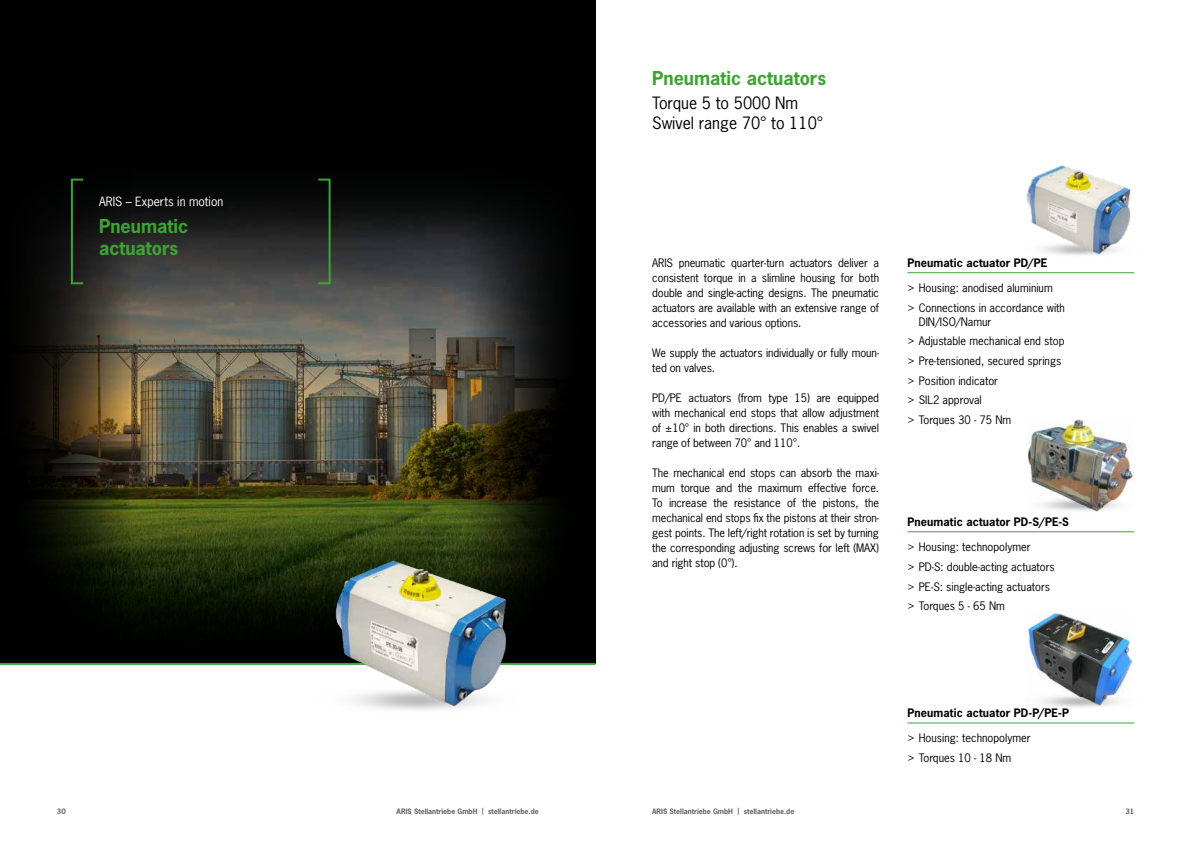
<style>
.page{position:relative;width:1191px;height:842px;background:#fff}
.page>*{position:absolute;margin:0;border:0;box-sizing:border-box;transform-origin:0 0}
.t1{font:700 18px/22px "News Gothic Std";color:#3da434}
.t2{font:16px/20px "News Gothic Std";color:#000}
.t3{font:12px "News Gothic Std";color:#fff}
.t4{font:11px/15px "News Gothic Std";color:#000}
.t5{font:700 11px "News Gothic Std";letter-spacing:.01em;color:#000}
.t6{font:700 7px "News Gothic Std";color:#636362}
</style>
<div class="page">
<img style="left:130px;top:240px;width:335px;height:328px">
<div style="left:0;top:0;width:595px;height:240px;background:#000"></div>
<svg style="left:0;top:178px;width:130px;height:390px;background:#1f1c11"></svg>
<svg style="left:465px;top:201px;width:130px;height:367px;background:#181811"></svg>
<svg style="left:0;top:568px;width:595px;height:95px;background:#040801"></svg>
<hr style="left:907px;top:272px;width:227px;height:1px;background:#3da434">
<hr style="left:907px;top:723px;width:227px;height:1px;background:#3da434">
<hr style="left:907px;top:531px;width:227px;height:1px;background:#3da434">
<hr style="left:0;top:663px;width:595px;height:2px;background:#3da434">
<div style="left:71px;top:179px;width:13px;height:105px;border:2px solid #3da434"></div>
<div style="left:317px;top:179px;width:13px;height:105px;border:2px solid #3da434"></div>
<img style="left:324px;top:553px;width:199px;height:157px">
<img style="left:1026px;top:165px;width:105px;height:90px">
<img style="left:1028px;top:419px;width:105px;height:93px">
<img style="left:1026px;top:612px;width:105px;height:95px">
<h1 class="t1" style="left:652px;top:67px;width:175px">Pneumatic actuators</h1>
<p class="t3" style="left:99px;top:194px;width:126px">ARIS – Experts in motion</p>
<h1 class="t1" style="left:99px;top:215px;width:90px">Pneumatic actuators</h1>
<h2 class="t2" style="left:652px;top:93px;width:173px">Torque 5 to 5000 Nm<br>Swivel range 70° to 110°</h2>
<p class="t4" style="left:652px;top:255px;width:228px;text-align:justify">ARIS pneumatic quarter-turn actuators deliver a consistent torque in a slimline housing for both double and single-acting designs. The pneumatic actuators are available with an extensive range of accessories and various options.</p>
<p class="t4" style="left:652px;top:345px;width:228px">We supply the actuators individually or fully moun&shy;ted on valves.</p>
<p class="t4" style="left:652px;top:390px;width:228px;text-align:justify">PD/PE actuators (from type 15) are equipped with mechanical end stops that allow adjustment of ±10° in both directions. This enables a swivel range of between 70° and 110°.</p>
<p class="t4" style="left:652px;top:465px;width:228px;text-align:justify">The mechanical end stops can absorb the maxi&shy;mum torque and the maximum effective force.<br>To increase the resistance of the pistons, the mechanical end stops fix the pistons at their stron&shy;gest points. The left/right rotation is set by turning the corresponding adjusting screws for left (MAX) and right stop (0°).</p>
<p class="t5" style="left:907px;top:255px;width:142px">Pneumatic actuator PD/PE</p>
<p class="t4" style="left:907px;top:278px;width:159px;line-height:19.7px">&gt; Housing: anodised aluminium<br>&gt; Connections in accordance with</p>
<p class="t4" style="left:907px;top:312px;width:159px;line-height:19.7px;text-indent:11px">DIN/ISO/Namur<br>&gt; Adjustable mechanical end stop &gt; Pre-tensioned, secured springs &gt; Position indicator<br>&gt; SIL2 approval<br>&gt; Torques 30 - 75 Nm</p>
<p class="t5" style="left:907px;top:514px;width:163px">Pneumatic actuator PD-S/PE-S</p>
<p class="t4" style="left:907px;top:537px;width:149px;line-height:19.7px">&gt; Housing: technopolymer<br>&gt; PD-S: double-acting actuators &gt; PE-S: single-acting actuators &gt; Torques 5 - 65 Nm</p>
<p class="t5" style="left:907px;top:706px;width:163px">Pneumatic actuator PD-P/PE-P</p>
<p class="t4" style="left:907px;top:728px;width:125px;line-height:19.7px">&gt; Housing: technopolymer &gt; Torques 10 - 18 Nm</p>
<p class="t6" style="left:57px;top:806px;width:10px">30</p>
<p class="t6" style="left:396px;top:806px;width:144px">ARIS Stellantriebe GmbH | stellantriebe.de</p>
<p class="t6" style="left:652px;top:806px;width:144px">ARIS Stellantriebe GmbH | stellantriebe.de</p>
<p class="t6" style="left:1125px;top:806px;width:10px">31</p>
</div>
